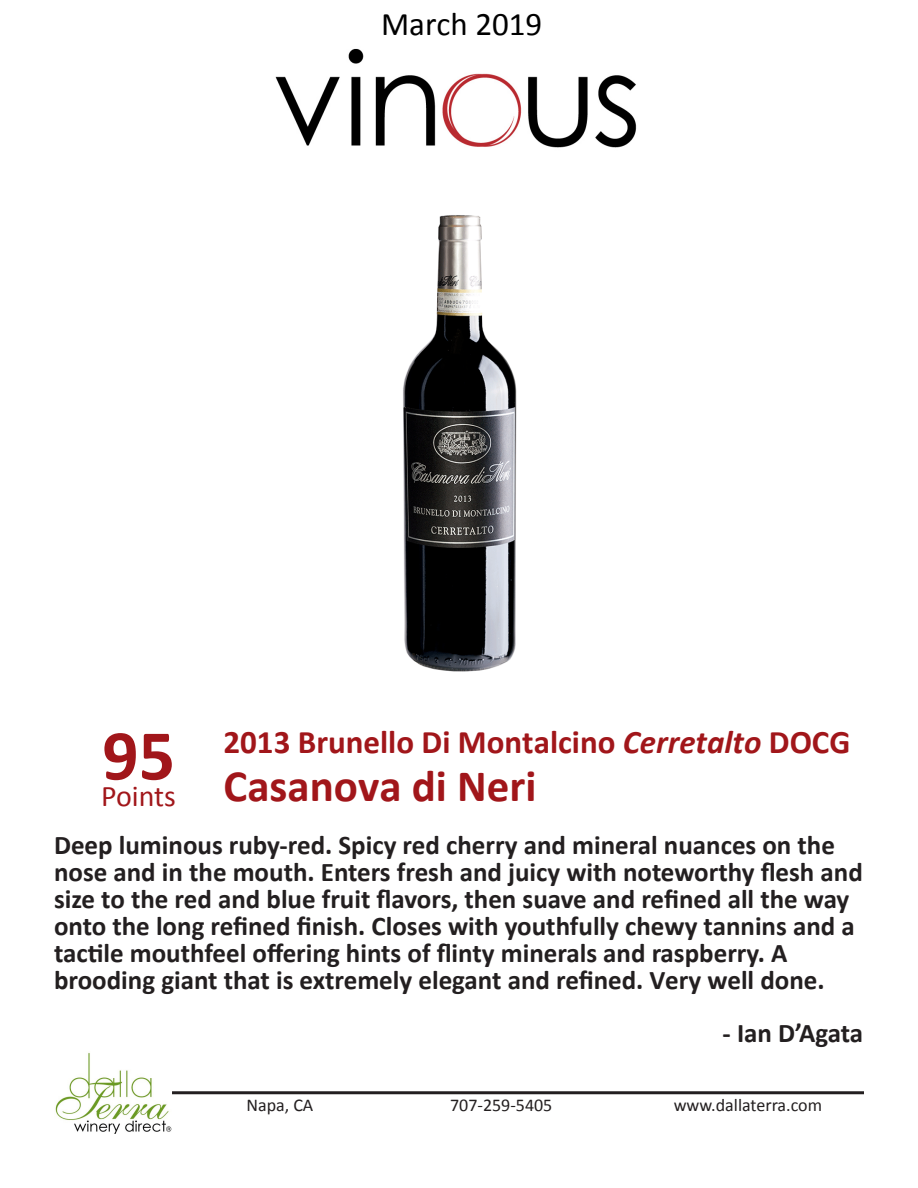
<style>
.page{position:relative;width:918px;height:1188px;background:#fff}
.page>*{position:absolute;margin:0;border:0;box-sizing:border-box;transform-origin:0 0}
.t1{font:700 72px "Calibri";color:#a1161a}
.t2{font:700 45px "Calibri";color:#a1161a}
.t3{font:700 33px "Calibri";color:#a1161a}
.t4{font:33px "Calibri";color:#000}
.t5{font:30px "Calibri";color:#a1161a}
.t6{font:700 27px/27px "Calibri";color:#231f20}
.t7{font:18px "Calibri";color:#231f20}
.s1{font-style:italic}
</style>
<div class="page">
<img style="left:55px;top:1053px;width:117px;height:81px">
<hr style="left:172px;top:1091px;width:692px;height:3px;background:#231f20">
<img style="left:403px;top:215px;width:114px;height:457px">
<img style="left:275px;top:48px;width:362px;height:100px">
<p class="t4" style="left:381px;top:3px;width:163px">March 2019</p>
<p class="t1" style="left:102px;top:709px;width:75px">95</p>
<p class="t5" style="left:101px;top:777px;width:76px">Points</p>
<p class="t3" style="left:224px;top:721px;width:628px">2013 Brunello Di Montalcino <span class="s1">Cerretalto</span> DOCG</p>
<p class="t2" style="left:224px;top:757px;width:315px">Casanova di Neri</p>
<p class="t6" style="left:54px;top:831px;width:810px">Deep luminous ruby-red. Spicy red cherry and mineral nuances on the nose and in the mouth. Enters fresh and juicy with noteworthy flesh and size to the red and blue fruit flavors, then suave and refined all the way onto the long refined finish. Closes with youthfully chewy tannins and a tactile mouthfeel offering hints of flinty minerals and raspberry. A brooding giant that is extremely elegant and refined. Very well done.</p>
<p class="t6" style="left:723px;top:1020px;width:142px">- Ian D’Agata</p>
<p class="t7" style="left:246px;top:1093px;width:68px">Napa, CA</p>
<p class="t7" style="left:450px;top:1093px;width:104px">707-259-5405</p>
<p class="t7" style="left:674px;top:1093px;width:150px">www.dallaterra.com</p>
</div>
